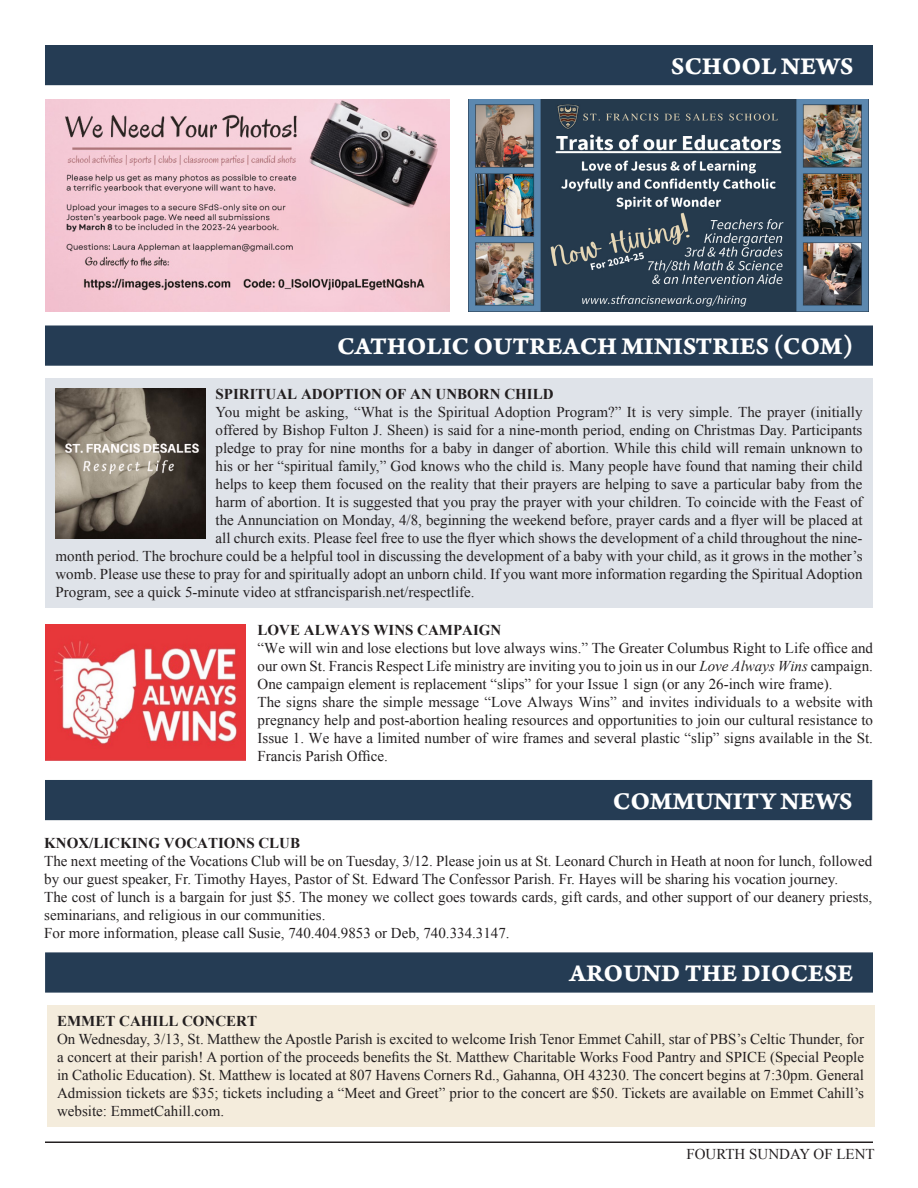
<style>
.page{position:relative;width:918px;height:1188px;background:#fff}
.page>*{position:absolute;margin:0;border:0;box-sizing:border-box;transform-origin:0 0}
.t1{font:25.5px "Arno Pro Bold Caption";letter-spacing:-.01em;color:#fff}
.t2{font:15px/18px "Times New Roman";color:#231f20;text-align:justify}
.t3{font:700 15px "Times New Roman";color:#231f20}
.s1{font-style:italic}
</style>
<div class="page">
<hr style="left:45px;top:1142px;width:828px;height:1px;background:#231f20">
<div style="left:46px;top:781px;width:826px;height:38px;background:#253c54"></div>
<div style="left:45px;top:780px;width:827px;height:40px;border:2px solid #253c54"></div>
<div style="left:46px;top:953px;width:826px;height:39px;background:#253c54"></div>
<div style="left:45px;top:952px;width:828px;height:41px;border:2px solid #253c54"></div>
<div style="left:46px;top:46px;width:826px;height:38px;background:#253c54"></div>
<div style="left:45px;top:45px;width:828px;height:40px;border:2px solid #253c54"></div>
<div style="left:47px;top:1006px;width:827px;height:121px;background:#f4ecdc"></div>
<div style="left:46px;top:326px;width:826px;height:39px;background:#253c54"></div>
<div style="left:45px;top:326px;width:828px;height:40px;border:2px solid #253c54"></div>
<img style="left:45px;top:625px;width:201px;height:136px">
<div style="left:45px;top:378px;width:828px;height:229px;background:#dfe3e9"></div>
<img style="left:56px;top:388px;width:149px;height:150px">
<img style="left:468px;top:99px;width:400px;height:212px">
<img style="left:45px;top:99px;width:405px;height:212px">
<p class="t1" style="left:671px;top:51px;width:184px">SCHOOL NEWS</p>
<p class="t1" style="left:337px;top:331px;width:518px">CATHOLIC OUTREACH MINISTRIES (COM)</p>
<p class="t3" style="left:216px;top:383px;width:339px">SPIRITUAL ADOPTION OF AN UNBORN CHILD</p>
<p class="t2" style="left:216px;top:403px;width:648px">You might be asking, “What is the Spiritual Adoption Program?” It is very simple. The prayer (initially</p>
<p class="t2" style="left:216px;top:421px;width:648px">offered by Bishop Fulton J. Sheen) is said for a nine-month period, ending on Christmas Day. Participants</p>
<p class="t2" style="left:216px;top:439px;width:648px">pledge to pray for nine months for a baby in danger of abortion. While this child will remain unknown to</p>
<p class="t2" style="left:216px;top:457px;width:648px">his or her “spiritual family,” God knows who the child is. Many people have found that naming their child</p>
<p class="t2" style="left:216px;top:475px;width:648px">helps to keep them focused on the reality that their prayers are helping to save a particular baby from the</p>
<p class="t2" style="left:216px;top:493px;width:648px">harm of abortion. It is suggested that you pray the prayer with your children. To coincide with the Feast of</p>
<p class="t2" style="left:216px;top:511px;width:648px">the Annunciation on Monday, 4/8, beginning the weekend before, prayer cards and a flyer will be placed at</p>
<p class="t2" style="left:216px;top:529px;width:648px">all church exits. Please feel free to use the flyer which shows the development of a child throughout the nine-</p>
<p class="t2" style="left:56px;top:547px;width:809px">month period. The brochure could be a helpful tool in discussing the development of a baby with your child, as it grows in the mother’s</p>
<p class="t2" style="left:56px;top:565px;width:809px">womb. Please use these to pray for and spiritually adopt an unborn child. If you want more information regarding the Spiritual Adoption</p>
<p class="t2" style="left:56px;top:583px;width:421px">Program, see a quick 5-minute video at stfrancisparish.net/respectlife.</p>
<p class="t3" style="left:258px;top:620px;width:245px">LOVE ALWAYS WINS CAMPAIGN</p>
<p class="t2" style="left:258px;top:639px;width:617px">“We will win and lose elections but love always wins.” The Greater Columbus Right to Life office and our own St. Francis Respect Life ministry are inviting you to join us in our <span class="s1">Love Always Wins</span> campaign.<br>One campaign element is replacement “slips” for your Issue 1 sign (or any 26-inch wire frame).</p>
<p class="t2" style="left:258px;top:693px;width:617px">The signs share the simple message “Love Always Wins” and invites individuals to a website with pregnancy help and post-abortion healing resources and opportunities to join our cultural resistance to Issue 1. We have a limited number of wire frames and several plastic “slip” signs available in the St.<br>Francis Parish Office.</p>
<p class="t1" style="left:613px;top:786px;width:241px">COMMUNITY NEWS</p>
<p class="t3" style="left:44px;top:832px;width:257px">KNOX/LICKING VOCATIONS CLUB</p>
<p class="t2" style="left:44px;top:852px;width:829px">The next meeting of the Vocations Club will be on Tuesday, 3/12. Please join us at St. Leonard Church in Heath at noon for lunch, followed by our guest speaker, Fr. Timothy Hayes, Pastor of St. Edward The Confessor Parish. Fr. Hayes will be sharing his vocation journey.</p>
<p class="t2" style="left:44px;top:888px;width:829px">The cost of lunch is a bargain for just $5. The money we collect goes towards cards, gift cards, and other support of our deanery priests, seminarians, and religious in our communities.</p>
<p class="t2" style="left:44px;top:924px;width:467px">For more information, please call Susie, 740.404.9853 or Deb, 740.334.3147.</p>
<p class="t1" style="left:569px;top:958px;width:286px">AROUND THE DIOCESE</p>
<p class="t3" style="left:57px;top:1011px;width:202px">EMMET CAHILL CONCERT</p>
<p class="t2" style="left:57px;top:1030px;width:808px">On Wednesday, 3/13, St. Matthew the Apostle Parish is excited to welcome Irish Tenor Emmet Cahill, star of PBS’s Celtic Thunder, for a concert at their parish! A portion of the proceeds benefits the St. Matthew Charitable Works Food Pantry and SPICE (Special People in Catholic Education). St. Matthew is located at 807 Havens Corners Rd., Gahanna, OH 43230. The concert begins at 7:30pm. General Admission tickets are $35; tickets including a “Meet and Greet” prior to the concert are $50. Tickets are available on Emmet Cahill’s website: EmmetCahill.com.</p>
<p class="t2" style="left:686px;top:1144px;width:190px">FOURTH SUNDAY OF LENT</p>
</div>
